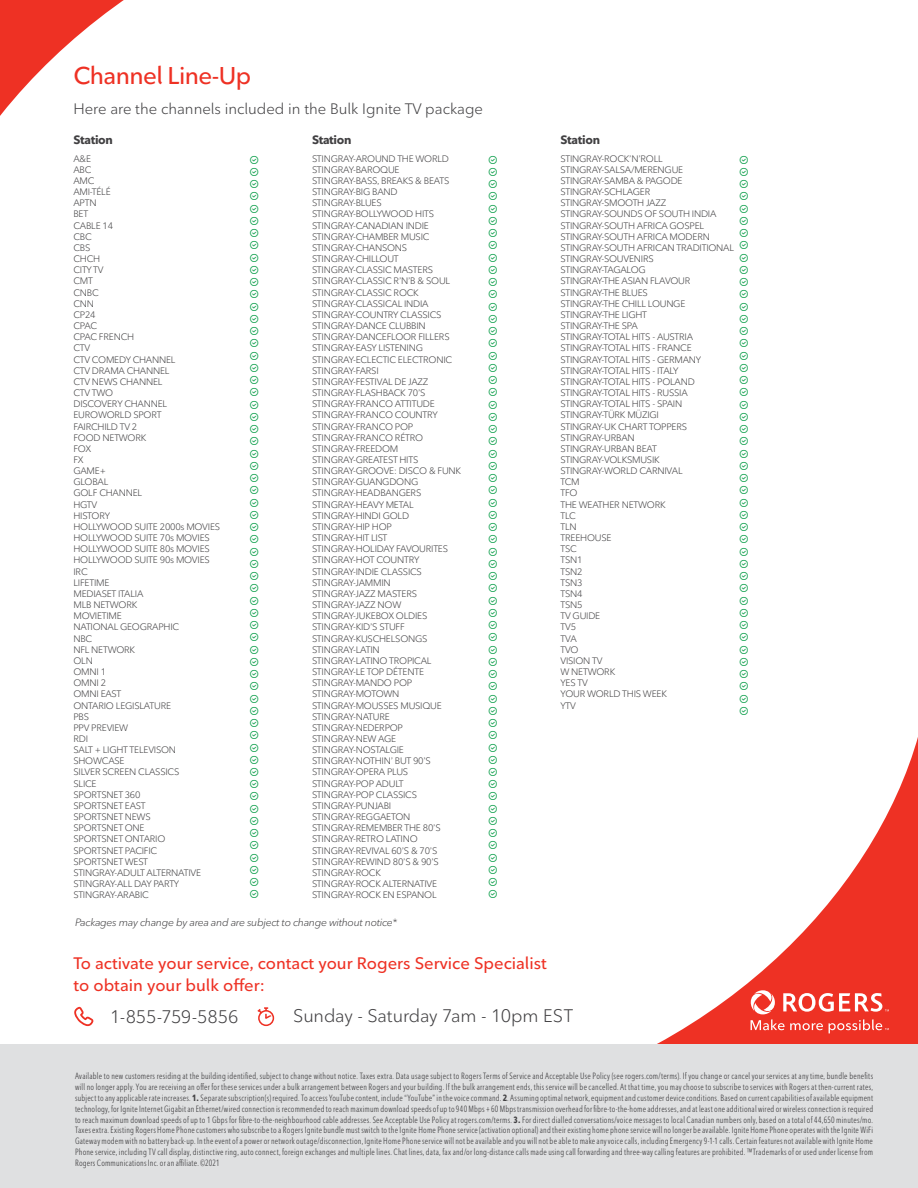
<style>
.page{position:relative;width:918px;height:1188px;background:#fff}
.page>*{position:absolute;margin:0;border:0;box-sizing:border-box;transform-origin:0 0}
.t1{font:600 24px "Ted Next";letter-spacing:-.025em;color:#ee3124}
.t2{font:18px "Ted Next";letter-spacing:-.01em;color:#414042}
.t3{font:600 16.5px/22.5px "Ted Next";color:#ee3124}
.t4{font:15px "Ted Next";color:#414042}
.t5{font:700 12px "Ted Next";letter-spacing:-.025em;color:#414042}
.t6{font:italic 10.5px "Ted Next";letter-spacing:-.025em;color:#414042}
.t7{font:9.3px/11.1px "Ted Next";letter-spacing:-.025em;color:#414042}
.t8{font:condensed 9px/10.8px "Ted Next";letter-spacing:.02em;color:#414042;text-align:justify}
.s1{font-weight:700}
</style>
<div class="page">
<svg style="left:0;top:0;width:124px;height:116px"></svg>
<svg style="left:657px;top:737px;width:261px;height:307px"></svg>
<svg style="left:751px;top:990px;width:138px;height:43px;background:#f16258"></svg>
<svg style="left:74px;top:1007px;width:20px;height:19px"></svg>
<svg style="left:257px;top:1007px;width:18px;height:20px"></svg>
<div style="left:0;top:1044px;width:918px;height:144px;background:#dfe0e1"></div>
<h1 class="t1" style="left:73px;top:61px;width:179px">Channel Line-Up</h1>
<h3 class="t4" style="left:73px;top:100px;width:411px">Here are the channels included in the Bulk Ignite TV package</h3>
<p class="t5" style="left:73px;top:132px;width:41px">Station</p>
<p class="t5" style="left:312px;top:132px;width:41px">Station</p>
<p class="t5" style="left:561px;top:132px;width:41px">Station</p>
<p class="t7" style="left:73px;top:153px;width:148px">A&amp;E<br>ABC<br>AMC<br>AMI-TÉLÉ<br>APTN<br>BET<br>CABLE 14<br>CBC<br>CBS<br>CHCH<br>CITY TV<br>CMT<br>CNBC<br>CNN<br>CP24<br>CPAC<br>CPAC FRENCH<br>CTV<br>CTV COMEDY CHANNEL<br>CTV DRAMA CHANNEL<br>CTV NEWS CHANNEL<br>CTV TWO<br>DISCOVERY CHANNEL<br>EUROWORLD SPORT<br>FAIRCHILD TV 2<br>FOOD NETWORK<br>FOX<br>FX<br>GAME+<br>GLOBAL<br>GOLF CHANNEL<br>HGTV<br>HISTORY<br>HOLLYWOOD SUITE 2000s MOVIES<br>HOLLYWOOD SUITE 70s MOVIES<br>HOLLYWOOD SUITE 80s MOVIES<br>HOLLYWOOD SUITE 90s MOVIES<br>IRC<br>LIFETIME<br>MEDIASET ITALIA<br>MLB NETWORK<br>MOVIETIME<br>NATIONAL GEOGRAPHIC<br>NBC<br>NFL NETWORK<br>OLN<br>OMNI 1<br>OMNI 2<br>OMNI EAST<br>ONTARIO LEGISLATURE<br>PBS<br>PPV PREVIEW<br>RDI<br>SALT + LIGHT TELEVISON<br>SHOWCASE<br>SILVER SCREEN CLASSICS<br>SLICE<br>SPORTSNET 360<br>SPORTSNET EAST<br>SPORTSNET NEWS<br>SPORTSNET ONE<br>SPORTSNET ONTARIO<br>SPORTSNET PACIFIC<br>SPORTSNET WEST<br>STINGRAY-ADULT ALTERNATIVE<br>STINGRAY-ALL DAY PARTY<br>STINGRAY-ARABIC</p>
<p class="t7" style="left:312px;top:153px;width:151px">STINGRAY-AROUND THE WORLD<br>STINGRAY-BAROQUE<br>STINGRAY-BASS, BREAKS &amp; BEATS<br>STINGRAY-BIG BAND<br>STINGRAY-BLUES<br>STINGRAY-BOLLYWOOD HITS<br>STINGRAY-CANADIAN INDIE<br>STINGRAY-CHAMBER MUSIC<br>STINGRAY-CHANSONS<br>STINGRAY-CHILLOUT<br>STINGRAY-CLASSIC MASTERS<br>STINGRAY-CLASSIC R’N’B &amp; SOUL<br>STINGRAY-CLASSIC ROCK<br>STINGRAY-CLASSICAL INDIA<br>STINGRAY-COUNTRY CLASSICS<br>STINGRAY-DANCE CLUBBIN<br>STINGRAY-DANCEFLOOR FILLERS<br>STINGRAY-EASY LISTENING<br>STINGRAY-ECLECTIC ELECTRONIC<br>STINGRAY-FARSI<br>STINGRAY-FESTIVAL DE JAZZ<br>STINGRAY-FLASHBACK 70’S<br>STINGRAY-FRANCO ATTITUDE<br>STINGRAY-FRANCO COUNTRY<br>STINGRAY-FRANCO POP<br>STINGRAY-FRANCO RÉTRO<br>STINGRAY-FREEDOM<br>STINGRAY-GREATEST HITS<br>STINGRAY-GROOVE: DISCO &amp; FUNK<br>STINGRAY-GUANGDONG<br>STINGRAY-HEADBANGERS<br>STINGRAY-HEAVY METAL<br>STINGRAY-HINDI GOLD<br>STINGRAY-HIP HOP<br>STINGRAY-HIT LIST<br>STINGRAY-HOLIDAY FAVOURITES<br>STINGRAY-HOT COUNTRY<br>STINGRAY-INDIE CLASSICS<br>STINGRAY-JAMMIN<br>STINGRAY-JAZZ MASTERS<br>STINGRAY-JAZZ NOW<br>STINGRAY-JUKEBOX OLDIES<br>STINGRAY-KID’S STUFF<br>STINGRAY-KUSCHELSONGS<br>STINGRAY-LATIN<br>STINGRAY-LATINO TROPICAL<br>STINGRAY-LE TOP DÉTENTE<br>STINGRAY-MANDO POP<br>STINGRAY-MOTOWN<br>STINGRAY-MOUSSES MUSIQUE<br>STINGRAY-NATURE<br>STINGRAY-NEDERPOP<br>STINGRAY-NEW AGE<br>STINGRAY-NOSTALGIE<br>STINGRAY-NOTHIN’ BUT 90’S<br>STINGRAY-OPERA PLUS<br>STINGRAY-POP ADULT<br>STINGRAY-POP CLASSICS<br>STINGRAY-PUNJABI<br>STINGRAY-REGGAETON<br>STINGRAY-REMEMBER THE 80’S<br>STINGRAY-RETRO LATINO<br>STINGRAY-REVIVAL 60’S &amp; 70’S<br>STINGRAY-REWIND 80’S &amp; 90’S<br>STINGRAY-ROCK<br>STINGRAY-ROCK ALTERNATIVE<br>STINGRAY-ROCK EN ESPANOL</p>
<p class="t7" style="left:561px;top:153px;width:175px">STINGRAY-ROCK’N’ROLL<br>STINGRAY-SALSA/MERENGUE<br>STINGRAY-SAMBA &amp; PAGODE<br>STINGRAY-SCHLAGER<br>STINGRAY-SMOOTH JAZZ<br>STINGRAY-SOUNDS OF SOUTH INDIA<br>STINGRAY-SOUTH AFRICA GOSPEL<br>STINGRAY-SOUTH AFRICA MODERN<br>STINGRAY-SOUTH AFRICAN TRADITIONAL<br>STINGRAY-SOUVENIRS<br>STINGRAY-TAGALOG<br>STINGRAY-THE ASIAN FLAVOUR<br>STINGRAY-THE BLUES<br>STINGRAY-THE CHILL LOUNGE<br>STINGRAY-THE LIGHT<br>STINGRAY-THE SPA<br>STINGRAY-TOTAL HITS - AUSTRIA<br>STINGRAY-TOTAL HITS - FRANCE<br>STINGRAY-TOTAL HITS - GERMANY<br>STINGRAY-TOTAL HITS - ITALY<br>STINGRAY-TOTAL HITS - POLAND<br>STINGRAY-TOTAL HITS - RUSSIA<br>STINGRAY-TOTAL HITS - SPAIN<br>STINGRAY-TÜRK MÜZIGI<br>STINGRAY-UK CHART TOPPERS<br>STINGRAY-URBAN<br>STINGRAY-URBAN BEAT<br>STINGRAY-VOLKSMUSIK<br>STINGRAY-WORLD CARNIVAL<br>TCM<br>TFO<br>THE WEATHER NETWORK<br>TLC<br>TLN<br>TREEHOUSE<br>TSC<br>TSN1<br>TSN2<br>TSN3<br>TSN4<br>TSN5<br>TV GUIDE<br>TV5<br>TVA<br>TVO<br>VISION TV<br>W NETWORK<br>YES TV<br>YOUR WORLD THIS WEEK<br>YTV</p>
<p class="t6" style="left:75px;top:916px;width:324px">Packages may change by area and are subject to change without notice*</p>
<h3 class="t3" style="left:73px;top:951px;width:475px">To activate your service, contact your Rogers Service Specialist to obtain your bulk offer:</h3>
<h2 class="t2" style="left:110px;top:1006px;width:130px">1-855-759-5856</h2>
<h2 class="t2" style="left:293px;top:1005px;width:281px">Sunday - Saturday 7am - 10pm EST</h2>
<p class="t8" style="left:75px;top:1071px;width:800px">Available to new customers residing at the building identified, subject to change without notice. Taxes extra. Data usage subject to Rogers Terms of Service and Acceptable Use Policy (see rogers.com/terms). If you change or cancel your services at any time, bundle benefits will no longer apply. You are receiving an offer for these services under a bulk arrangement between Rogers and your building. If the bulk arrangement ends, this service will be cancelled. At that time, you may choose to subscribe to services with Rogers at then-current rates, subject to any applicable rate increases. <span class="s1">1.</span> Separate subscription(s) required. To access YouTube content, include “YouTube” in the voice command. <span class="s1">2</span>. Assuming optimal network, equipment and customer device conditions. Based on current capabilities of available equipment technology, for Ignite Internet Gigabit an Ethernet/wired connection is recommended to reach maximum download speeds of up to 940 Mbps + 60 Mbps transmission overhead for fibre-to-the-home addresses, and at least one additional wired or wireless connection is required to reach maximum download speeds of up to 1 Gbps for fibre-to-the-neighbourhood cable addresses. See Acceptable Use Policy at rogers.com/terms. <span class="s1">3.</span> For direct dialled conversations/voice messages to local Canadian numbers only, based on a total of 44,650 minutes/mo.<br>Taxes extra. Existing Rogers Home Phone customers who subscribe to a Rogers Ignite bundle must switch to the Ignite Home Phone service (activation optional) and their existing home phone service will no longer be available. Ignite Home Phone operates with the Ignite WiFi Gateway modem with no battery back-up. In the event of a power or network outage/disconnection, Ignite Home Phone service will not be available and you will not be able to make any voice calls, including Emergency 9-1-1 calls. Certain features not available with Ignite Home Phone service, including TV call display, distinctive ring, auto connect, foreign exchanges and multiple lines. Chat lines, data, fax and/or long-distance calls made using call forwarding and three-way calling features are prohibited. ™Trademarks of or used under license from Rogers Communications Inc. or an affiliate. ©2021</p>
</div>
